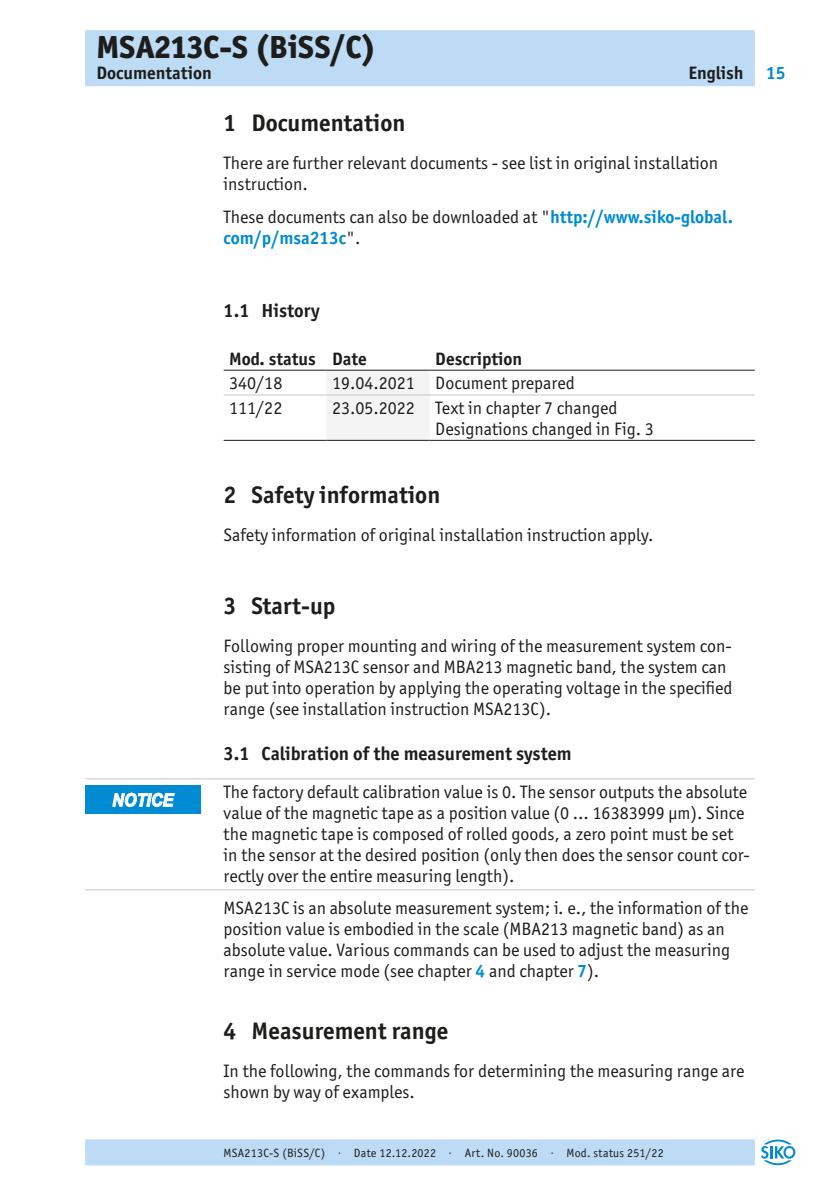
<style>
.page{position:relative;width:840px;height:1191px;background:#fff}
.page>*{position:absolute;margin:0;border:0;box-sizing:border-box;transform-origin:0 0}
.t1{font:800 32px "Officina Sans ITC Pro";color:#1d1d1b}
.t2{font:700 24px "Officina Sans ITC Pro";color:#1d1d1b}
.t3{font:700 19px "Officina Sans ITC Pro";color:#1d1d1b}
._03__Fliesstext{font:18px/21px "Officina Sans ITC Pro";color:#1d1d1b}
._03__Fliesstext_Lini{font:18px/21px "Officina Sans ITC Pro";color:#1d1d1b}
._05__Book{font:18px "Officina Sans ITC Pro";color:#1d1d1b}
._05__Bold{font:700 18px "Officina Sans ITC Pro";color:#1d1d1b}
.t4{font:italic 700 18px "Arial";color:#fff;scale:.9 1}
.t5{font:700 18px "Officina Sans ITC Pro";color:#008bd2}
.t6{font:12px "Officina Sans ITC Pro";letter-spacing:.02em;color:#1d1d1b}
.s1{font-weight:700;color:#008bd2}
</style>
<div class="page">
<div style="left:85px;top:30px;width:669px;height:56px;background:#bddbf5"></div>
<div style="left:85px;top:1139px;width:669px;height:26px;background:#bddbf5"></div>
<svg style="left:761px;top:1139px;width:33px;height:26px"></svg>
<hr style="left:85px;top:778px;width:669px;height:1px;background:#c7c7c6">
<hr style="left:85px;top:889px;width:669px;height:1px;background:#c7c7c6">
<div style="left:326px;top:371px;width:103px;height:69px;background:#f4f4f4"></div>
<hr style="left:326px;top:370px;width:103px;height:1px;background:#1d1d1b">
<hr style="left:429px;top:370px;width:325px;height:1px;background:#1d1d1b">
<hr style="left:223px;top:394px;width:103px;height:1px;background:#c7c7c6">
<hr style="left:326px;top:394px;width:103px;height:1px;background:#c7c7c6">
<hr style="left:429px;top:394px;width:325px;height:1px;background:#c7c7c6">
<hr style="left:223px;top:370px;width:103px;height:1px;background:#1d1d1b">
<hr style="left:223px;top:440px;width:103px;height:1px;background:#1d1d1b">
<hr style="left:326px;top:440px;width:103px;height:1px;background:#1d1d1b">
<hr style="left:429px;top:440px;width:325px;height:1px;background:#1d1d1b">
<div style="left:85px;top:785px;width:116px;height:29px;background:#008bd2"></div>
<svg style="left:112px;top:793px;width:62px;height:14px"></svg>
<h1 class="t1" style="left:96px;top:26px;width:281px">MSA213C-S (BiSS/C)</h1>
<p class="_05__Bold" style="left:96px;top:62px;width:117px">Documentation</p>
<p class="_05__Bold" style="left:688px;top:62px;width:57px">English</p>
<p class="t2" style="left:223px;top:108px;width:183px">1 Documentation</p>
<p class="_03__Fliesstext" style="left:223px;top:152px;width:496px">There are further relevant documents - see list in original installation instruction.</p>
<p class="_03__Fliesstext" style="left:223px;top:206px;width:510px;line-height:21.6px">These documents can also be downloaded at "<span class="s1">http://www.siko-global. com/p/msa213c</span>".</p>
<p class="t5" style="left:765px;top:62px;width:21px">15</p>
<p class="t4" style="left:112px;top:788px;width:70px">NOTICE</p>
<p class="t3" style="left:223px;top:299px;width:97px">1.1 History</p>
<p class="_05__Bold" style="left:229px;top:347px;width:88px">Mod. status</p>
<p class="_05__Bold" style="left:332px;top:347px;width:36px">Date</p>
<p class="_05__Bold" style="left:435px;top:347px;width:88px">Description</p>
<p class="_05__Book" style="left:229px;top:372px;width:54px">340/18</p>
<p class="_05__Book" style="left:332px;top:372px;width:84px">19.04.2021</p>
<p class="_05__Book" style="left:435px;top:372px;width:141px">Document prepared</p>
<p class="_05__Book" style="left:229px;top:397px;width:54px">111/22</p>
<p class="_05__Book" style="left:332px;top:397px;width:84px">23.05.2022</p>
<p class="_05__Book" style="left:435px;top:397px;width:184px">Text in chapter 7 changed</p>
<p class="_05__Book" style="left:435px;top:418px;width:220px">Designations changed in Fig. 3</p>
<p class="t2" style="left:223px;top:480px;width:218px">2 Safety information</p>
<p class="_03__Fliesstext" style="left:223px;top:524px;width:431px">Safety information of original installation instruction apply.</p>
<p class="t2" style="left:223px;top:591px;width:113px">3 Start-up</p>
<p class="_03__Fliesstext" style="left:223px;top:635px;width:510px">Following proper mounting and wiring of the measurement system con&shy;sisting of MSA213C sensor and MBA213 magnetic band, the system can be put into operation by applying the operating voltage in the specified range (see installation instruction MSA213C).</p>
<p class="t3" style="left:223px;top:741px;width:349px">3.1 Calibration of the measurement system</p>
<p class="_03__Fliesstext_Lini" style="left:223px;top:781px;width:527px">The factory default calibration value is 0. The sensor outputs the absolute value of the magnetic tape as a position value (0 … 16383999 µm). Since the magnetic tape is composed of rolled goods, a zero point must be set in the sensor at the desired position (only then does the sensor count cor&shy;rectly over the entire measuring length).</p>
<p class="_03__Fliesstext" style="left:223px;top:897px;width:526px">MSA213C is an absolute measurement system; i. e., the information of the position value is embodied in the scale (MBA213 magnetic band) as an absolute value. Various commands can be used to adjust the measuring range in service mode (see chapter <span class="s1">4</span> and chapter <span class="s1">7</span>).</p>
<p class="t2" style="left:223px;top:1016px;width:226px">4 Measurement range</p>
<p class="_03__Fliesstext" style="left:223px;top:1060px;width:522px">In the following, the commands for determining the measuring range are shown by way of examples.</p>
<p class="t6" style="left:223px;top:1145px;width:441px">MSA213C-S (BiSS/C) · Date 12.12.2022 · Art. No. 90036 · Mod. status 251/22</p>
</div>
